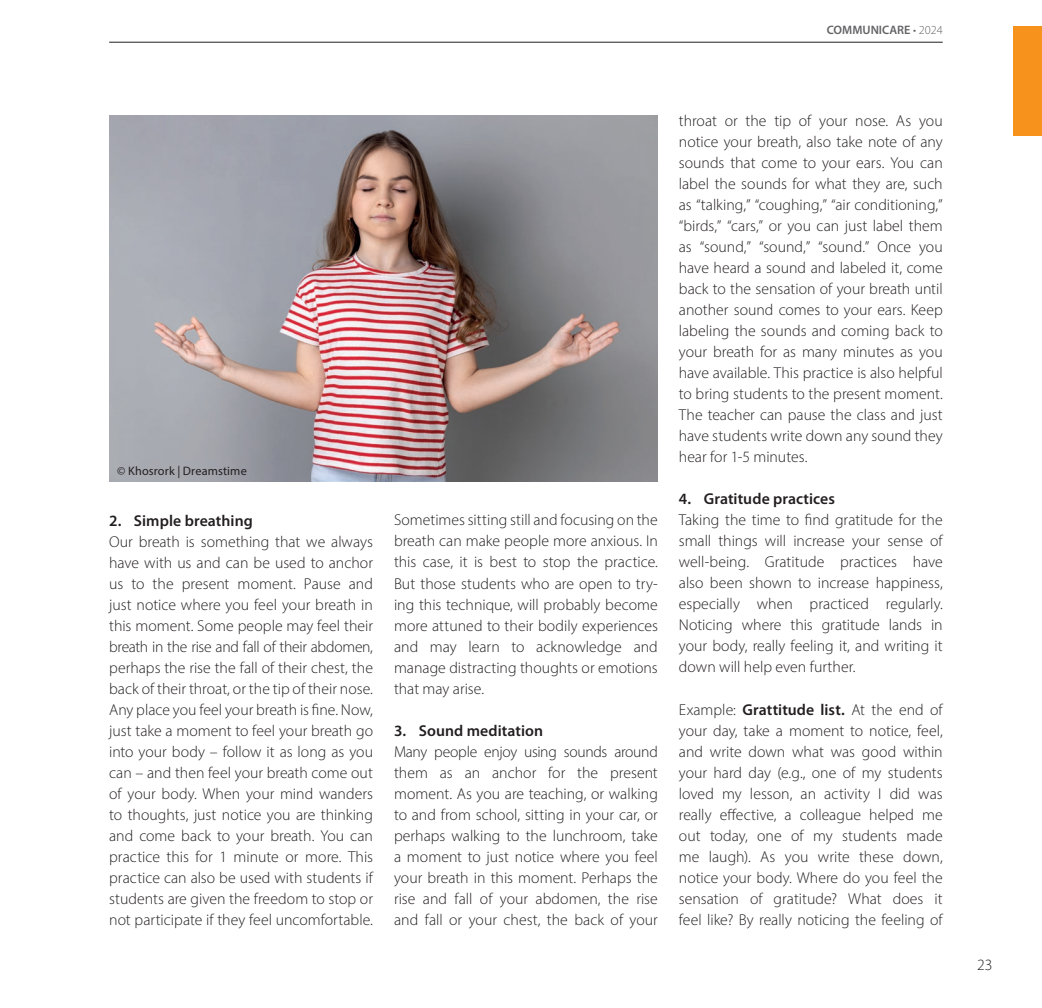
<style>
.page{position:relative;width:1042px;height:1008px;background:#fff}
.page>*{position:absolute;margin:0;border:0;box-sizing:border-box;transform-origin:0 0}
.t1{font:300 15.75px/21px "Myriad Pro";color:#231f20;text-align:justify}
.t2{font:600 15.75px "Myriad Pro";letter-spacing:.005em;color:#231f20}
.t3{font:12.25px "Myriad Pro";letter-spacing:.01em;color:#231f20}
.t4{font:600 12.25px "Myriad Pro";color:#636366}
.s1{font-weight:300}
.s2{font-weight:600}
</style>
<div class="page">
<div style="left:1014px;top:26px;width:28px;height:110px;background:#f7931d"></div>
<img style="left:109px;top:115px;width:548px;height:366px">
<hr style="left:109px;top:42px;width:834px;height:1px;background:#231f20">
<p class="t4" style="left:827px;top:24px;width:117px">COMMUNICARE <span class="s1">• 2024</span></p>
<p class="t3" style="left:117px;top:463px;width:131px">© Khosrork | Dreamstime</p>
<p class="t2" style="left:109px;top:511px;width:145px">2. Simple breathing</p>
<p class="t1" style="left:109px;top:530px;width:265px">Our breath is something that we always have with us and can be used to anchor us to the present moment. Pause and just notice where you feel your breath in this moment. Some people may feel their breath in the rise and fall of their abdomen, perhaps the rise the fall of their chest, the back of their throat, or the tip of their nose.<br>Any place you feel your breath is fine. Now, just take a moment to feel your breath go into your body – follow it as long as you can – and then feel your breath come out of your body. When your mind wanders to thoughts, just notice you are thinking and come back to your breath. You can practice this for 1 minute or more. This practice can also be used with students if students are given the freedom to stop or not participate if they feel uncomfortable.</p>
<p class="t1" style="left:394px;top:509px;width:265px">Sometimes sitting still and focusing on the breath can make people more anxious. In this case, it is best to stop the practice.<br>But those students who are open to try&shy;ing this technique, will probably become more attuned to their bodily experiences and may learn to acknowledge and manage distracting thoughts or emotions that may arise.</p>
<p class="t2" style="left:394px;top:721px;width:151px">3. Sound meditation</p>
<p class="t1" style="left:394px;top:740px;width:265px">Many people enjoy using sounds around them as an anchor for the present moment. As you are teaching, or walking to and from school, sitting in your car, or perhaps walking to the lunchroom, take a moment to just notice where you feel your breath in this moment. Perhaps the rise and fall of your abdomen, the rise and fall or your chest, the back of your</p>
<p class="t1" style="left:679px;top:110px;width:265px">throat or the tip of your nose. As you notice your breath, also take note of any sounds that come to your ears. You can label the sounds for what they are, such as “talking,” “coughing,” “air conditioning,” “birds,” “cars,” or you can just label them as “sound,” “sound,” “sound.” Once you have heard a sound and labeled it, come back to the sensation of your breath until another sound comes to your ears. Keep labeling the sounds and coming back to your breath for as many minutes as you have available. This practice is also helpful to bring students to the present moment.<br>The teacher can pause the class and just have students write down any sound they hear for 1-5 minutes.</p>
<p class="t2" style="left:679px;top:490px;width:158px">4. Gratitude practices</p>
<p class="t1" style="left:679px;top:509px;width:265px">Taking the time to find gratitude for the small things will increase your sense of well-being. Gratitude practices have also been shown to increase happiness, especially when practiced regularly.<br>Noticing where this gratitude lands in your body, really feeling it, and writing it down will help even further.</p>
<p class="t1" style="left:679px;top:698px;width:265px">Example: <span class="s2">Grattitude list.</span> At the end of your day, take a moment to notice, feel, and write down what was good within your hard day (e.g., one of my students loved my lesson, an activity I did was really effective, a colleague helped me out today, one of my students made me laugh). As you write these down, notice your body. Where do you feel the sensation of gratitude? What does it feel like? By really noticing the feeling of</p>
<p class="t1" style="left:977px;top:953px;width:17px">23</p>
</div>
